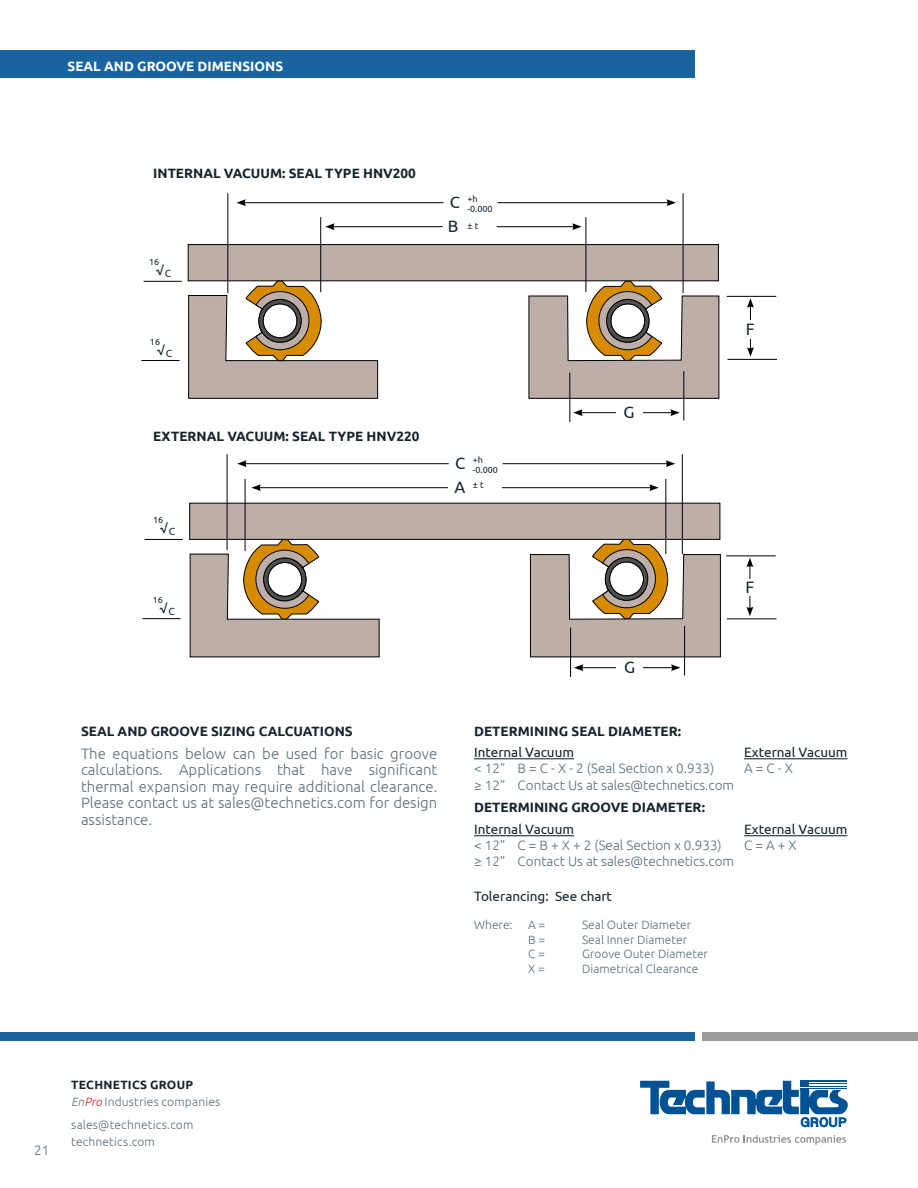
<style>
.page{position:relative;width:918px;height:1188px;background:#fff}
.page>*{position:absolute;margin:0;border:0;box-sizing:border-box;transform-origin:0 0}
.t1{font:16.5px/24.8px "Ubuntu";color:#17252d}
.t2{font:300 15px/16.5px "Ubuntu";color:#5c6f7c;text-align:justify}
.t3{font:300 13.5px "Ubuntu";color:#5c6f7c}
.t4{font:700 13.5px "Ubuntu";color:#17252d}
.t5{font:13.5px "Ubuntu";color:#17252d}
.t6{font:700 13.5px "Ubuntu";color:#fff}
.t7{font:300 12px/16.5px "Ubuntu";color:#5c6f7c}
.t8{font:9px/10.5px "Ubuntu";color:#17252d}
.s1{font-weight:700;color:#17252d}
.s2{font-style:italic}
.s3{font-style:italic;color:#ed1e24}
</style>
<div class="page">
<svg style="left:640px;top:1081px;width:208px;height:64px"></svg>
<div style="left:0;top:1032px;width:695px;height:9px;background:#1a639f"></div>
<div style="left:702px;top:1032px;width:216px;height:9px;background:#9c9c9f"></div>
<div style="left:0;top:50px;width:695px;height:28px;background:#1a639f"></div>
<div style="left:189px;top:503px;width:531px;height:37px;background:#bdafa7"></div>
<svg style="left:529px;top:538px;width:192px;height:120px"></svg>
<svg style="left:189px;top:539px;width:191px;height:119px"></svg>
<div style="left:188px;top:244px;width:531px;height:37px;background:#bdafa7;border:1px solid #000"></div>
<svg style="left:528px;top:280px;width:192px;height:119px"></svg>
<svg style="left:188px;top:280px;width:191px;height:119px"></svg>
<hr style="left:244px;top:202px;width:199px;height:1px;background:#000">
<svg style="left:236px;top:199px;width:10px;height:7px"></svg>
<hr style="left:497px;top:202px;width:172px;height:1px;background:#000">
<svg style="left:666px;top:199px;width:10px;height:7px"></svg>
<hr style="left:580px;top:412px;width:93px;height:1px;background:#000">
<svg style="left:573px;top:409px;width:10px;height:7px"></svg>
<svg style="left:670px;top:409px;width:10px;height:7px"></svg>
<hr style="left:227px;top:193px;width:1px;height:100px;background:#000">
<hr style="left:683px;top:193px;width:1px;height:100px;background:#000">
<hr style="left:320px;top:217px;width:1px;height:75px;background:#000">
<hr style="left:586px;top:217px;width:1px;height:75px;background:#000">
<hr style="left:332px;top:226px;width:111px;height:1px;background:#000">
<svg style="left:325px;top:223px;width:10px;height:7px"></svg>
<hr style="left:497px;top:226px;width:78px;height:1px;background:#000">
<svg style="left:572px;top:223px;width:10px;height:7px"></svg>
<hr style="left:569px;top:372px;width:1px;height:50px;background:#000">
<hr style="left:683px;top:371px;width:1px;height:49px;background:#000">
<div style="left:616px;top:404px;width:26px;height:22px;background:#fff"></div>
<hr style="left:581px;top:667px;width:92px;height:1px;background:#000">
<svg style="left:574px;top:664px;width:9px;height:7px"></svg>
<svg style="left:671px;top:664px;width:9px;height:7px"></svg>
<hr style="left:570px;top:627px;width:1px;height:50px;background:#000">
<hr style="left:684px;top:626px;width:1px;height:49px;background:#000">
<div style="left:617px;top:659px;width:26px;height:22px;background:#fff"></div>
<hr style="left:727px;top:618px;width:49px;height:1px;background:#000">
<hr style="left:726px;top:555px;width:50px;height:1px;background:#000">
<hr style="left:750px;top:565px;width:1px;height:44px;background:#000">
<svg style="left:746px;top:607px;width:7px;height:9px"></svg>
<svg style="left:746px;top:558px;width:7px;height:9px"></svg>
<div style="left:740px;top:579px;width:20px;height:17px;background:#fff"></div>
<hr style="left:144px;top:281px;width:38px;height:1px;background:#000">
<hr style="left:244px;top:463px;width:205px;height:1px;background:#000">
<svg style="left:237px;top:460px;width:10px;height:7px"></svg>
<hr style="left:503px;top:463px;width:165px;height:1px;background:#000">
<svg style="left:666px;top:460px;width:9px;height:7px"></svg>
<hr style="left:227px;top:454px;width:1px;height:96px;background:#000">
<hr style="left:682px;top:454px;width:1px;height:100px;background:#000">
<hr style="left:245px;top:479px;width:1px;height:72px;background:#000">
<hr style="left:665px;top:479px;width:1px;height:75px;background:#000">
<hr style="left:259px;top:487px;width:189px;height:1px;background:#000">
<svg style="left:251px;top:484px;width:10px;height:7px"></svg>
<hr style="left:502px;top:487px;width:150px;height:1px;background:#000">
<svg style="left:649px;top:484px;width:10px;height:7px"></svg>
<hr style="left:728px;top:359px;width:49px;height:1px;background:#000">
<hr style="left:727px;top:296px;width:49px;height:1px;background:#000">
<hr style="left:750px;top:305px;width:1px;height:45px;background:#000">
<svg style="left:747px;top:347px;width:7px;height:10px"></svg>
<svg style="left:747px;top:298px;width:7px;height:10px"></svg>
<div style="left:737px;top:321px;width:27px;height:18px;background:#fff"></div>
<hr style="left:141px;top:360px;width:39px;height:1px;background:#000">
<hr style="left:145px;top:539px;width:38px;height:1px;background:#000">
<hr style="left:142px;top:618px;width:39px;height:1px;background:#000">
<hr style="left:474px;top:758px;width:100px;height:1px;background:#17252d">
<hr style="left:744px;top:758px;width:103px;height:1px;background:#17252d">
<hr style="left:474px;top:835px;width:100px;height:1px;background:#17252d">
<hr style="left:744px;top:835px;width:103px;height:1px;background:#17252d">
<p class="t6" style="left:68px;top:58px;width:217px">SEAL AND GROOVE DIMENSIONS</p>
<p class="t4" style="left:153px;top:165px;width:264px">INTERNAL VACUUM: SEAL TYPE HNV200</p>
<p class="t8" style="left:149px;top:257px;width:12px">16</p>
<p class="t5" style="left:156px;top:262px;width:17px">√<sub>C</sub></p>
<p class="t8" style="left:150px;top:336px;width:12px">16</p>
<p class="t5" style="left:157px;top:342px;width:17px">√<sub>C</sub></p>
<p class="t4" style="left:153px;top:428px;width:268px">EXTERNAL VACUUM: SEAL TYPE HNV220</p>
<p class="t8" style="left:153px;top:515px;width:12px">16</p>
<p class="t5" style="left:160px;top:520px;width:17px">√<sub>C</sub></p>
<p class="t8" style="left:153px;top:594px;width:12px">16</p>
<p class="t5" style="left:160px;top:600px;width:17px">√<sub>C</sub></p>
<p class="t8" style="left:467px;top:193px;width:27px">+h -0.000</p>
<p class="t8" style="left:467px;top:220px;width:12px">± t</p>
<p class="t1" style="left:450px;top:189px;width:12px">C</p>
<p class="t1" style="left:448px;top:214px;width:12px">B</p>
<p class="t1" style="left:454px;top:450px;width:12px">C<br>A</p>
<p class="t8" style="left:473px;top:454px;width:27px">+h -0.000</p>
<p class="t8" style="left:473px;top:480px;width:12px">± t</p>
<p class="t1" style="left:624px;top:400px;width:13px">G</p>
<p class="t1" style="left:624px;top:655px;width:13px">G</p>
<p class="t1" style="left:746px;top:316px;width:10px">F</p>
<p class="t1" style="left:745px;top:574px;width:10px">F</p>
<p class="t4" style="left:81px;top:723px;width:273px">SEAL AND GROOVE SIZING CALCUATIONS</p>
<p class="t2" style="left:81px;top:745px;width:358px">The equations below can be used for basic groove calculations. Applications that have significant thermal expansion may require additional clearance.<br>Please contact us at sales@technetics.com for design assistance.</p>
<p class="t4" style="left:474px;top:723px;width:209px">DETERMINING SEAL DIAMETER:</p>
<p class="t5" style="left:474px;top:744px;width:101px">Internal Vacuum</p>
<p class="t5" style="left:744px;top:744px;width:105px">External Vacuum</p>
<p class="t3" style="left:474px;top:760px;width:242px">&lt; 12” B = C - X - 2 (Seal Section x 0.933)</p>
<p class="t3" style="left:744px;top:760px;width:50px">A = C - X</p>
<p class="t3" style="left:474px;top:777px;width:262px">≥ 12” Contact Us at sales@technetics.com</p>
<p class="t4" style="left:474px;top:799px;width:232px">DETERMINING GROOVE DIAMETER:</p>
<p class="t5" style="left:474px;top:821px;width:101px">Internal Vacuum</p>
<p class="t5" style="left:744px;top:821px;width:105px">External Vacuum</p>
<p class="t3" style="left:474px;top:837px;width:249px">&lt; 12” C = B + X + 2 (Seal Section x 0.933)</p>
<p class="t3" style="left:744px;top:837px;width:54px">C = A + X</p>
<p class="t3" style="left:474px;top:854px;width:262px">≥ 12” Contact Us at sales@technetics.com</p>
<p class="t5" style="left:474px;top:888px;width:139px">Tolerancing: See chart</p>
<p class="t7" style="left:474px;top:917px;width:40px">Where:</p>
<p class="t7" style="left:528px;top:917px;width:19px">A =</p>
<p class="t7" style="left:582px;top:917px;width:111px">Seal Outer Diameter</p>
<p class="t7" style="left:528px;top:931px;width:19px">B =</p>
<p class="t7" style="left:582px;top:931px;width:107px">Seal Inner Diameter</p>
<p class="t7" style="left:528px;top:945px;width:18px">C =</p>
<p class="t7" style="left:582px;top:945px;width:128px">Groove Outer Diameter</p>
<p class="t7" style="left:528px;top:960px;width:18px">X =</p>
<p class="t7" style="left:582px;top:960px;width:118px">Diametrical Clearance</p>
<p class="t3" style="left:34px;top:1142px;width:17px">21</p>
<p class="t7" style="left:71px;top:1076px;width:151px"><span class="s1">TECHNETICS GROUP<br></span><span class="s2">En</span><span class="s3">Pro</span> Industries companies</p>
<p class="t7" style="left:71px;top:1116px;width:124px">sales@technetics.com technetics.com</p>
</div>
